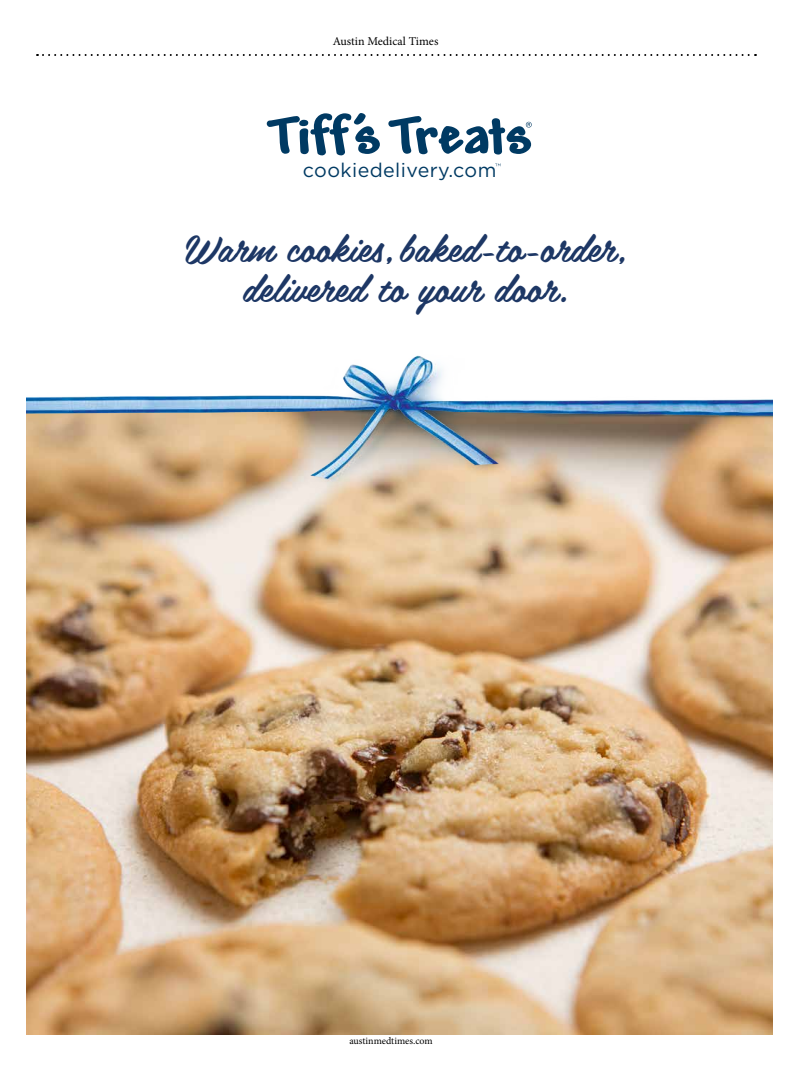
<style>
.page{position:relative;width:792px;height:1080px;background:#fff}
.page>*{position:absolute;margin:0;border:0;box-sizing:border-box;transform-origin:0 0}
.t1{font:37.8px/40.5px "Belinda";color:#1d3765;text-align:center}
.t2{font:19.7px "Gotham";letter-spacing:.02em;color:#003a63}
.t3{font:12px "Minion Pro";color:#000}
.t4{font:10px "Minion Pro";color:#000}
</style>
<div class="page">
<svg style="left:37px;top:54px;width:719px;height:2px"></svg>
<svg style="left:267px;top:113px;width:113px;height:42px"></svg>
<svg style="left:388px;top:116px;width:144px;height:39px"></svg>
<img style="left:26px;top:542px;width:747px;height:493px">
<img style="left:26px;top:355px;width:747px;height:187px">
<p class="t3" style="left:333px;top:33px;width:107px">Austin Medical Times</p>
<p class="t2" style="left:303px;top:159px;width:195px">cookiedelivery.com</p>
<p class="t1" style="left:185px;top:226px;width:443px">Warm cookies, baked-to-order, delivered to your door.</p>
<p class="t4" style="left:349px;top:1034px;width:85px">austinmedtimes.com</p>
</div>
